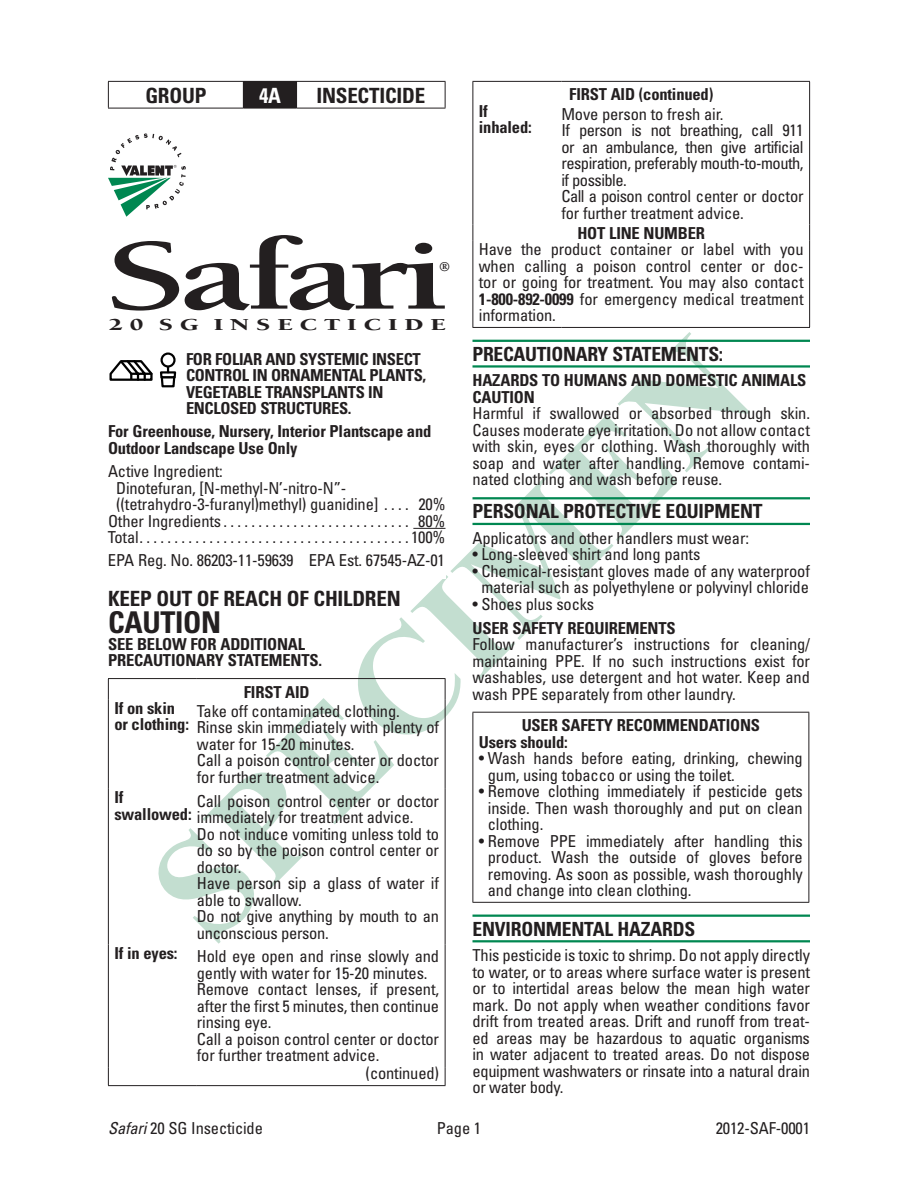
<style>
.page{position:relative;width:918px;height:1188px;background:#fff}
.page>*{position:absolute;margin:0;border:0;box-sizing:border-box;transform-origin:0 0}
.t1{font:700 103.35px "Berkeley";letter-spacing:-.05em;color:#231f20;scale:1.5 1}
.t2{font:700 condensed 30px "Univers";letter-spacing:-.01em;color:#231f20}
.t3{font:700 condensed 21px "Univers";letter-spacing:-.01em;color:#231f20}
.t4{font:700 condensed 21px "Univers";color:#fff}
.t5{font:700 condensed 19.5px "Univers";letter-spacing:-.01em;color:#231f20}
.t6{font:900 17.25px "Berkeley";letter-spacing:.265em;color:#231f20;scale:1.5 1}
.t7{font:condensed 16.5px/16.5px "Univers";letter-spacing:-.01em;color:#231f20;text-align:justify}
.t8{font:700 condensed 16.5px/16.5px "Univers";letter-spacing:-.01em;color:#231f20}
.t9{font:condensed 16.5px/16.5px "Univers";letter-spacing:-.03em;color:#231f20}
.t10{font:700 13.8px "Berkeley";color:#231f20}
.s1{font-weight:700}
.s2{font-style:italic}
</style>
<div class="page">
<svg style="left:155px;top:332px;width:595px;height:612px"></svg>
<hr style="left:472px;top:340px;width:338px;height:2px;background:#008751">
<hr style="left:472px;top:365px;width:338px;height:3px;background:#008751">
<hr style="left:472px;top:497px;width:338px;height:2px;background:#008751">
<hr style="left:472px;top:523px;width:338px;height:2px;background:#008751">
<hr style="left:472px;top:915px;width:338px;height:2px;background:#008751">
<hr style="left:472px;top:940px;width:338px;height:2px;background:#008751">
<hr style="left:472px;top:81px;width:89px;height:1px;background:#231f20">
<svg style="left:472px;top:82px;width:1px;height:20px"></svg>
<hr style="left:561px;top:81px;width:249px;height:1px;background:#231f20">
<svg style="left:809px;top:82px;width:1px;height:20px"></svg>
<hr style="left:472px;top:102px;width:1px;height:123px;background:#231f20">
<svg style="left:472px;top:225px;width:1px;height:16px"></svg>
<hr style="left:809px;top:102px;width:1px;height:123px;background:#231f20">
<svg style="left:809px;top:225px;width:1px;height:16px"></svg>
<hr style="left:472px;top:241px;width:1px;height:86px;background:#231f20">
<hr style="left:809px;top:241px;width:1px;height:86px;background:#231f20">
<hr style="left:472px;top:327px;width:89px;height:1px;background:#231f20">
<hr style="left:561px;top:327px;width:249px;height:1px;background:#231f20">
<hr style="left:472px;top:712px;width:337px;height:1px;background:#231f20">
<hr style="left:472px;top:713px;width:1px;height:189px;background:#231f20">
<hr style="left:808px;top:713px;width:1px;height:189px;background:#231f20">
<hr style="left:472px;top:902px;width:337px;height:1px;background:#231f20">
<svg style="left:108px;top:1067px;width:1px;height:18px"></svg>
<svg style="left:445px;top:1067px;width:1px;height:18px"></svg>
<hr style="left:108px;top:1085px;width:89px;height:1px;background:#231f20">
<hr style="left:197px;top:1085px;width:249px;height:1px;background:#231f20">
<hr style="left:108px;top:699px;width:1px;height:90px;background:#231f20">
<hr style="left:108px;top:789px;width:1px;height:156px;background:#231f20">
<hr style="left:108px;top:945px;width:1px;height:122px;background:#231f20">
<hr style="left:445px;top:699px;width:1px;height:90px;background:#231f20">
<hr style="left:445px;top:789px;width:1px;height:156px;background:#231f20">
<hr style="left:445px;top:945px;width:1px;height:122px;background:#231f20">
<hr style="left:108px;top:678px;width:89px;height:1px;background:#231f20">
<svg style="left:108px;top:679px;width:1px;height:20px"></svg>
<hr style="left:197px;top:678px;width:249px;height:1px;background:#231f20">
<svg style="left:445px;top:679px;width:1px;height:20px"></svg>
<div style="left:243px;top:81px;width:54px;height:27px;background:#231f20"></div>
<hr style="left:108px;top:81px;width:135px;height:1px;background:#231f20">
<svg style="left:108px;top:82px;width:1px;height:26px"></svg>
<hr style="left:297px;top:81px;width:148px;height:1px;background:#231f20">
<svg style="left:445px;top:82px;width:1px;height:26px"></svg>
<hr style="left:108px;top:108px;width:135px;height:1px;background:#231f20">
<hr style="left:243px;top:108px;width:54px;height:1px;background:#231f20">
<hr style="left:297px;top:108px;width:148px;height:1px;background:#231f20">
<svg style="left:108px;top:134px;width:78px;height:83px"></svg>
<div style="left:108px;top:352px;width:338px;height:227px;background:#fff"></div>
<hr style="left:413px;top:528px;width:32px;height:1px;background:#231f20">
<div style="left:161px;top:353px;width:15px;height:15px;border:2px solid #000;border-radius:50%"></div>
<svg style="left:109px;top:358px;width:68px;height:30px"></svg>
<p class="t3" style="left:145px;top:83px;width:63px">GROUP</p>
<p class="t4" style="left:259px;top:83px;width:23px">4A</p>
<p class="t3" style="left:316px;top:83px;width:110px">INSECTICIDE</p>
<h1 class="t1" style="left:105px;top:221px;width:230px">Safari</h1>
<p class="t6" style="left:109px;top:315px;width:226px">20 SG INSECTICIDE</p>
<p class="t10" style="left:439px;top:259px;width:13px">®</p>
<p class="t8" style="left:186px;top:351px;width:242px">FOR FOLIAR AND SYSTEMIC INSECT<br>CONTROL IN ORNAMENTAL PLANTS,<br>VEGETABLE TRANSPLANTS IN<br>ENCLOSED STRUCTURES.</p>
<p class="t8" style="left:108px;top:423px;width:325px">For Greenhouse, Nursery, Interior Plantscape and<br>Outdoor Landscape Use Only</p>
<p class="t7" style="left:116px;top:463px;width:267px;text-align:left;text-indent:-8px">Active Ingredient:<br>Dinotefuran, [N-methyl-N’-nitro-N”- ((tetrahydro-3-furanyl)methyl) guanidine] ....</p>
<p class="t7" style="left:418px;top:496px;width:29px">20%</p>
<p class="t7" style="left:108px;top:512px;width:120px">Other Ingredients ..........................</p>
<p class="t7" style="left:418px;top:512px;width:29px">80%</p>
<p class="t7" style="left:108px;top:529px;width:36px">Total ......................................</p>
<p class="t7" style="left:108px;top:525px;width:339px;line-height:23.2px;text-align:right">100%<br>EPA Reg. No. 86203-11-59639 EPA Est. 67545-AZ-01</p>
<p class="t3" style="left:108px;top:586px;width:294px">KEEP OUT OF REACH OF CHILDREN</p>
<h2 class="t2" style="left:108px;top:604px;width:115px">CAUTION</h2>
<p class="t8" style="left:108px;top:636px;width:216px">SEE BELOW FOR ADDITIONAL<br>PRECAUTIONARY STATEMENTS.</p>
<p class="t8" style="left:244px;top:684px;width:67px">FIRST AID</p>
<p class="t8" style="left:114px;top:700px;width:76px">If on skin or clothing:</p>
<p class="t7" style="left:197px;top:703px;width:244px;text-align:left">Take off contaminated clothing.<br>Rinse skin immediately with plenty of water for 15-20 minutes.<br>Call a poison control center or doctor for further treatment advice.</p>
<p class="t8" style="left:114px;top:789px;width:79px">If swallowed:</p>
<p class="t7" style="left:197px;top:792px;width:244px;text-align:left">Call poison control center or doctor immediately for treatment advice.<br>Do not induce vomiting unless told to do so by the poison control center or doctor.<br>Have person sip a glass of water if able to swallow.<br>Do not give anything by mouth to an unconscious person.</p>
<p class="t7" style="left:114px;top:948px;width:326px"><sup>If</sup> <sup>in</sup> <sup>eyes:</sup> Hold eye open and rinse slowly and</p>
<p class="t7" style="left:197px;top:964px;width:232px">gently with water for 15-20 minutes.</p>
<p class="t7" style="left:197px;top:981px;width:244px">Remove contact lenses, if present,</p>
<p class="t7" style="left:197px;top:997px;width:244px">after the first 5 minutes, then continue</p>
<p class="t7" style="left:197px;top:1014px;width:76px">rinsing eye.</p>
<p class="t7" style="left:197px;top:1030px;width:244px">Call a poison control center or doctor</p>
<p class="t7" style="left:197px;top:1047px;width:184px">for further treatment advice.</p>
<p class="t7" style="left:366px;top:1065px;width:75px">(continued)</p>
<p class="t8" style="left:569px;top:86px;width:146px">FIRST AID (continued)</p>
<p class="t8" style="left:479px;top:102px;width:54px">If inhaled:</p>
<p class="t9" style="left:561px;top:105px;width:244px">Move person to fresh air.<br>If person is not breathing, call 911 or an ambulance, then give artificial respiration, preferably mouth-to-mouth, if possible.<br>Call a poison control center or doctor for further treatment advice.</p>
<p class="t8" style="left:577px;top:225px;width:129px">HOT LINE NUMBER</p>
<p class="t7" style="left:479px;top:241px;width:326px">Have the product container or label with you when calling a poison control center or doc&shy;tor or going for treatment. You may also contact <span class="s1">1-800-892-0099</span> for emergency medical treatment information.</p>
<p class="t5" style="left:472px;top:342px;width:252px">PRECAUTIONARY STATEMENTS:</p>
<p class="t8" style="left:472px;top:372px;width:335px">HAZARDS TO HUMANS AND DOMESTIC ANIMALS<br>CAUTION</p>
<p class="t7" style="left:472px;top:405px;width:339px">Harmful if swallowed or absorbed through skin.<br>Causes moderate eye irritation. Do not allow contact with skin, eyes or clothing. Wash thoroughly with soap and water after handling. Remove contami&shy;nated clothing and wash before reuse.</p>
<p class="t5" style="left:472px;top:499px;width:292px">PERSONAL PROTECTIVE EQUIPMENT</p>
<p class="t7" style="left:472px;top:529px;width:278px">Applicators and other handlers must wear:</p>
<p class="t7" style="left:472px;top:546px;width:229px">• Long-sleeved shirt and long pants</p>
<p class="t7" style="left:472px;top:562px;width:339px;text-align:center">• Chemical-resistant gloves made of any waterproof material such as polyethylene or polyvinyl chloride</p>
<p class="t7" style="left:472px;top:595px;width:123px">• Shoes plus socks</p>
<p class="t8" style="left:472px;top:620px;width:205px">USER SAFETY REQUIREMENTS</p>
<p class="t7" style="left:472px;top:636px;width:339px">Follow manufacturer’s instructions for cleaning/ maintaining PPE. If no such instructions exist for washables, use detergent and hot water. Keep and wash PPE separately from other laundry.</p>
<p class="t8" style="left:479px;top:717px;width:283px;text-indent:43px">USER SAFETY RECOMMENDATIONS<br>Users should:</p>
<p class="t7" style="left:488px;top:750px;width:317px;text-indent:-9px">• Wash hands before eating, drinking, chewing gum, using tobacco or using the toilet.</p>
<p class="t7" style="left:488px;top:783px;width:317px;text-indent:-9px">• Remove clothing immediately if pesticide gets inside. Then wash thoroughly and put on clean clothing.</p>
<p class="t7" style="left:488px;top:832px;width:317px;text-indent:-9px">• Remove PPE immediately after handling this product. Wash the outside of gloves before removing. As soon as possible, wash thoroughly and change into clean clothing.</p>
<p class="t5" style="left:472px;top:917px;width:224px">ENVIRONMENTAL HAZARDS</p>
<p class="t7" style="left:472px;top:947px;width:339px">This pesticide is toxic to shrimp. Do not apply directly to water, or to areas where surface water is present or to intertidal areas below the mean high water mark. Do not apply when weather conditions favor drift from treated areas. Drift and runoff from treat&shy;ed areas may be hazardous to aquatic organisms in water adjacent to treated areas. Do not dispose equipment washwaters or rinsate into a natural drain or water body.</p>
<p class="t7" style="left:108px;top:1120px;width:156px"><span class="s2">Safari</span> 20 SG Insecticide</p>
<p class="t7" style="left:437px;top:1120px;width:46px">Page 1</p>
<p class="t7" style="left:716px;top:1120px;width:96px">2012-SAF-0001</p>
</div>
